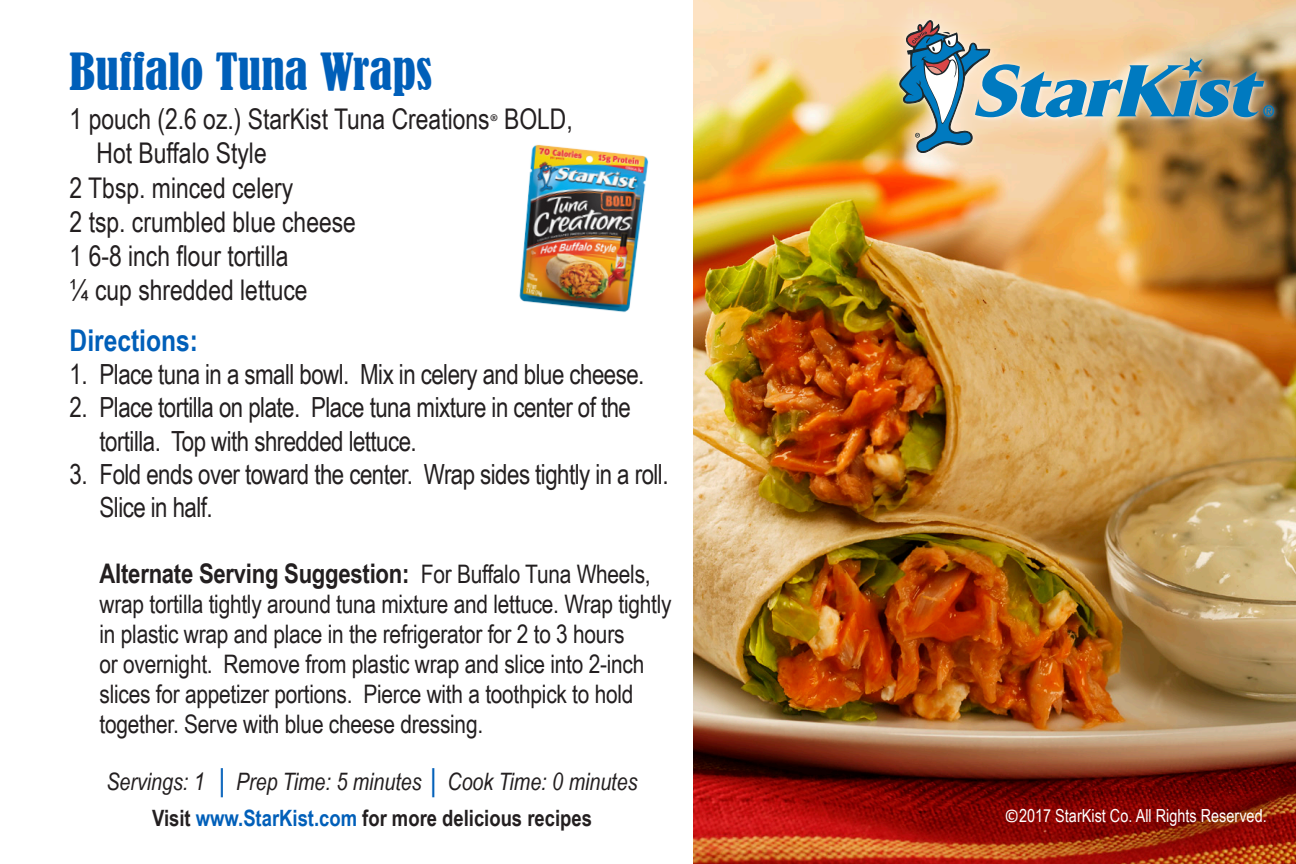
<style>
.page{position:relative;width:1296px;height:864px;background:#fff}
.page>*{position:absolute;margin:0;border:0;box-sizing:border-box;transform-origin:0 0}
.t1{font:condensed 48px "Bernard";color:#005fb9}
.t2{font:700 30px "Arial Narrow";color:#005fb9}
.Paragraph_Style_1{font:28.5px/34.2px "Arial Narrow";color:#231f20}
.t3{font:27.6px/33.3px "Arial Narrow";letter-spacing:-.02em;color:#231f20}
.t4{font:700 27px "Arial Narrow";letter-spacing:-.01em;color:#231f20}
.t5{font:25.5px/30px "Arial Narrow";letter-spacing:-.01em;color:#231f20}
.t6{font:italic 24px "Arial Narrow";color:#231f20}
.t7{font:700 22.5px "Arial Narrow";color:#231f20}
.t8{font:18px "Arial Narrow";color:#fff}
.s1{font-weight:400;font-size:25.5px}
.s2{font-style:normal;color:#005fb9}
.s3{color:#005fb9}
.s4{font-family:"Calibri"}
</style>
<div class="page">
<img style="left:693px;top:0;width:603px;height:864px">
<div style="left:874px;top:0;width:422px;height:179px;background:#fff;opacity:.75"></div>
<div style="left:896px;top:17px;width:383px;height:140px;background:#fff;opacity:.75"></div>
<img style="left:898px;top:19px;width:376px;height:135px">
<img style="left:519px;top:144px;width:130px;height:169px">
<p class="t1" style="left:70px;top:44px;width:364px">Buffalo Tuna Wraps</p>
<p class="Paragraph_Style_1" style="left:97px;top:101px;width:478px;text-indent:-27px">1 pouch (2.6 oz.) StarKist Tuna Creations<sub>®</sub> BOLD,<br>Hot Buffalo Style</p>
<p class="Paragraph_Style_1" style="left:70px;top:169px;width:225px">2 Tbsp. minced celery</p>
<p class="Paragraph_Style_1" style="left:70px;top:204px;width:288px">2 tsp. crumbled blue cheese</p>
<p class="Paragraph_Style_1" style="left:70px;top:238px;width:220px">1 6-8 inch flour tortilla</p>
<p class="Paragraph_Style_1" style="left:70px;top:272px;width:240px">¼ cup shredded lettuce</p>
<p class="t2" style="left:70px;top:317px;width:130px">Directions:</p>
<p class="t3" style="left:70px;top:357px;width:576px">1. Place tuna in a small bowl. Mix in celery and blue cheese.</p>
<p class="t3" style="left:100px;top:390px;width:533px;text-indent:-30px">2. Place tortilla on plate. Place tuna mixture in center of the tortilla. Top with shredded lettuce.</p>
<p class="t3" style="left:100px;top:456px;width:570px;text-indent:-30px">3. Fold ends over toward the center. Wrap sides tightly in a roll.<br>Slice in half.</p>
<p class="t4" style="left:100px;top:553px;width:553px">Alternate Serving Suggestion: <span class="s1">For Buffalo Tuna Wheels,</span></p>
<p class="t5" style="left:100px;top:588px;width:574px">wrap tortilla tightly around tuna mixture and lettuce. Wrap tightly in plastic wrap and place in the refrigerator for 2 to 3 hours<br>or overnight. Remove from plastic wrap and slice into 2-inch slices for appetizer portions. Pierce with a toothpick to hold together. Serve with blue cheese dressing.</p>
<p class="t6" style="left:106px;top:765px;width:533px">Servings: 1 <span class="s2">│</span> Prep Time: 5 minutes <span class="s2">│</span> Cook Time: 0 minutes</p>
<p class="t7" style="left:152px;top:802px;width:441px">Visit <span class="s3">www.StarKist.com</span> for more delicious recipes</p>
<p class="t8" style="left:1004px;top:802px;width:264px"><span class="s4">©</span>2017 StarKist Co. All Rights Reserved.</p>
</div>
